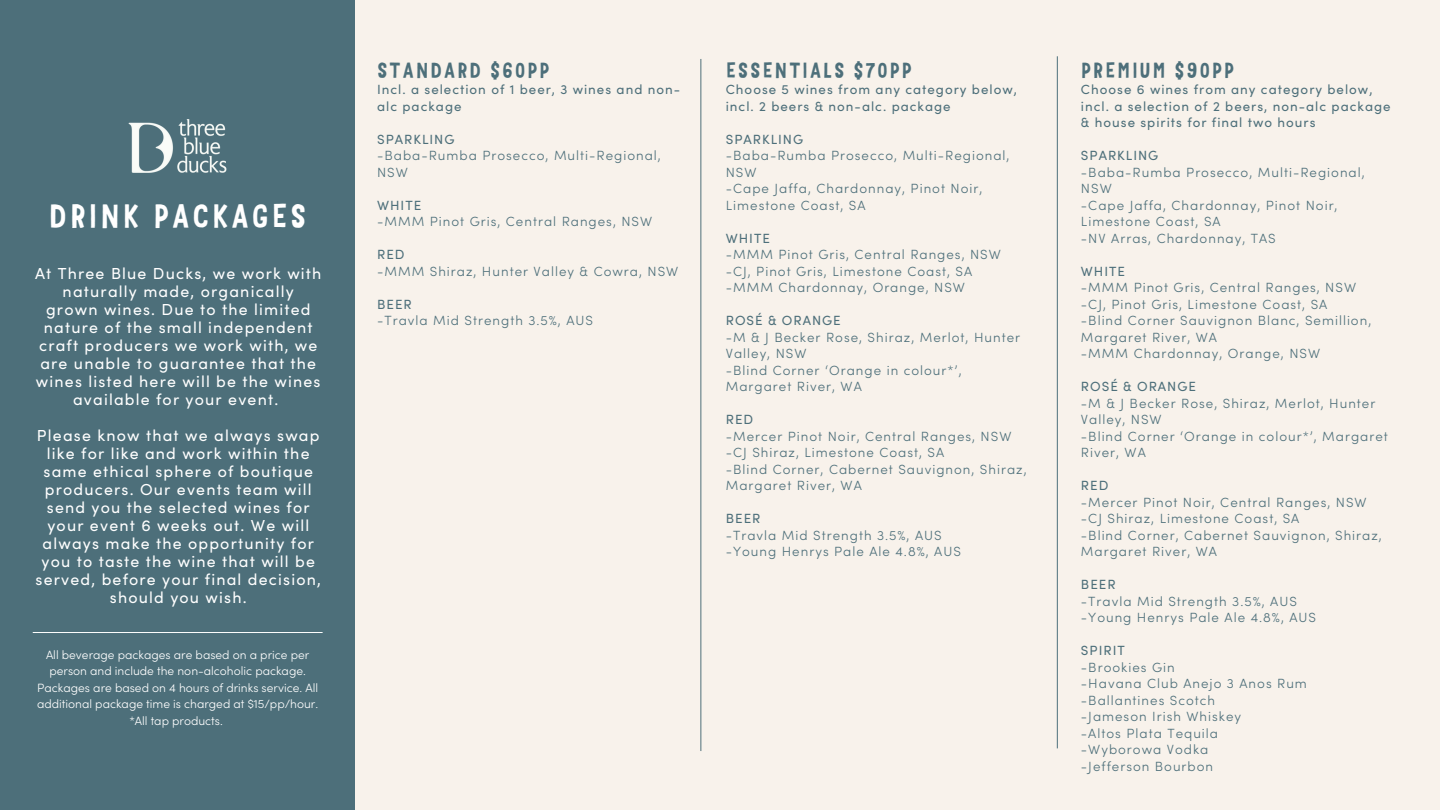
<style>
.page{position:relative;width:1440px;height:810px;background:#fff}
.page>*{position:absolute;margin:0;border:0;box-sizing:border-box;transform-origin:0 0}
.t1{font:32px "Mr Dodo";letter-spacing:.075em;color:#fff}
.t2{font:20.7px "Mr Dodo";letter-spacing:.075em;color:#4d6f7a}
.t3{font:16px/18px "Sofia Pro";letter-spacing:.075em;color:#fff;text-align:center}
.t4{font:300 13.3px/16.5px "Sofia Pro";letter-spacing:.075em;color:#4d6f7a}
.t5{font:13.3px/16.5px "Sofia Pro";letter-spacing:.075em;color:#4d6f7a}
.t6{font:300 12px/16.5px "Sofia Pro";color:#fff;text-align:center}
</style>
<div class="page">
<div style="left:356px;top:0;width:1084px;height:810px;background:#f8f2eb"></div>
<div style="left:0;top:0;width:355px;height:810px;background:#4d6f7a"></div>
<hr style="left:33px;top:632px;width:290px;height:1px;background:#fff">
<hr style="left:1057px;top:56px;width:1px;height:692px;background:#4d6f7a">
<hr style="left:700px;top:59px;width:1px;height:692px;background:#4d6f7a">
<img style="left:128px;top:119px;width:98px;height:54px">
<p class="t1" style="left:49px;top:194px;width:260px">DRINK PACKAGES</p>
<p class="t3" style="left:35px;top:266px;width:288px">At Three Blue Ducks, we work with naturally made, organically grown wines. Due to the limited nature of the small independent craft producers we work with, we are unable to guarantee that the wines listed here will be the wines available for your event.</p>
<p class="t3" style="left:36px;top:428px;width:287px">Please know that we always swap like for like and work within the same ethical sphere of boutique producers. Our events team will send you the selected wines for your event 6 weeks out. We will always make the opportunity for you to taste the wine that will be served, before your final decision, should you wish.</p>
<p class="t6" style="left:37px;top:648px;width:283px">All beverage packages are based on a price per person and include the non-alcoholic package.<br>Packages are based on 4 hours of drinks service. All additional package time is charged at $15/pp/hour. *All tap products.</p>
<h1 class="t2" style="left:377px;top:56px;width:174px">STANDARD $60PP</h1>
<h2 class="t5" style="left:377px;top:83px;width:305px">Incl. a selection of 1 beer, 3 wines and non&shy;alc package</h2>
<p class="t5" style="left:377px;top:132px;width:79px">SPARKLING</p>
<p class="t4" style="left:377px;top:149px;width:285px">-Baba-Rumba Prosecco, Multi-Regional,<br>NSW</p>
<p class="t5" style="left:377px;top:198px;width:46px">WHITE</p>
<p class="t4" style="left:377px;top:215px;width:277px">-MMM Pinot Gris, Central Ranges, NSW</p>
<p class="t5" style="left:377px;top:248px;width:29px">RED</p>
<p class="t4" style="left:377px;top:264px;width:303px">-MMM Shiraz, Hunter Valley &amp; Cowra, NSW</p>
<p class="t5" style="left:377px;top:297px;width:36px">BEER</p>
<p class="t4" style="left:377px;top:314px;width:217px">-Travla Mid Strength 3.5%, AUS</p>
<p class="t2" style="left:726px;top:56px;width:188px">ESSENTIALS $70PP</p>
<p class="t5" style="left:726px;top:83px;width:293px">Choose 5 wines from any category below, incl. 2 beers &amp; non-alc. package</p>
<p class="t5" style="left:726px;top:132px;width:79px">SPARKLING</p>
<p class="t4" style="left:726px;top:149px;width:285px">-Baba-Rumba Prosecco, Multi-Regional,<br>NSW</p>
<p class="t4" style="left:726px;top:182px;width:258px">-Cape Jaffa, Chardonnay, Pinot Noir,<br>Limestone Coast, SA</p>
<p class="t5" style="left:726px;top:231px;width:46px">WHITE</p>
<p class="t4" style="left:726px;top:248px;width:277px">-MMM Pinot Gris, Central Ranges, NSW</p>
<p class="t4" style="left:726px;top:264px;width:248px">-CJ, Pinot Gris, Limestone Coast, SA</p>
<p class="t4" style="left:726px;top:281px;width:241px">-MMM Chardonnay, Orange, NSW</p>
<p class="t5" style="left:726px;top:314px;width:117px">ROSÉ &amp; ORANGE</p>
<p class="t4" style="left:726px;top:330px;width:296px">-M &amp; J Becker Rose, Shiraz, Merlot, Hunter<br>Valley, NSW</p>
<p class="t4" style="left:726px;top:363px;width:237px">-Blind Corner ‘Orange in colour*’,<br>Margaret River, WA</p>
<p class="t5" style="left:726px;top:413px;width:29px">RED</p>
<p class="t4" style="left:726px;top:429px;width:287px">-Mercer Pinot Noir, Central Ranges, NSW</p>
<p class="t4" style="left:726px;top:446px;width:220px">-CJ Shiraz, Limestone Coast, SA</p>
<p class="t4" style="left:726px;top:462px;width:302px">-Blind Corner, Cabernet Sauvignon, Shiraz,<br>Margaret River, WA</p>
<p class="t5" style="left:726px;top:512px;width:36px">BEER</p>
<p class="t4" style="left:726px;top:528px;width:217px">-Travla Mid Strength 3.5%, AUS</p>
<p class="t4" style="left:726px;top:545px;width:237px">-Young Henrys Pale Ale 4.8%, AUS</p>
<p class="t2" style="left:1081px;top:56px;width:155px">PREMIUM $90PP</p>
<p class="t5" style="left:1081px;top:83px;width:311px">Choose 6 wines from any category below, incl. a selection of 2 beers, non-alc package &amp; house spirits for final two hours</p>
<p class="t5" style="left:1081px;top:149px;width:79px">SPARKLING</p>
<p class="t4" style="left:1081px;top:165px;width:285px">-Baba-Rumba Prosecco, Multi-Regional,<br>NSW</p>
<p class="t4" style="left:1081px;top:198px;width:258px">-Cape Jaffa, Chardonnay, Pinot Noir,<br>Limestone Coast, SA</p>
<p class="t4" style="left:1081px;top:231px;width:196px">-NV Arras, Chardonnay, TAS</p>
<p class="t5" style="left:1081px;top:264px;width:46px">WHITE</p>
<p class="t4" style="left:1081px;top:281px;width:277px">-MMM Pinot Gris, Central Ranges, NSW</p>
<p class="t4" style="left:1081px;top:297px;width:248px">-CJ, Pinot Gris, Limestone Coast, SA</p>
<p class="t4" style="left:1081px;top:314px;width:292px">-Blind Corner Sauvignon Blanc, Semillion,<br>Margaret River, WA</p>
<p class="t4" style="left:1081px;top:347px;width:241px">-MMM Chardonnay, Orange, NSW</p>
<p class="t5" style="left:1081px;top:380px;width:117px">ROSÉ &amp; ORANGE</p>
<p class="t4" style="left:1081px;top:396px;width:296px">-M &amp; J Becker Rose, Shiraz, Merlot, Hunter<br>Valley, NSW</p>
<p class="t4" style="left:1081px;top:429px;width:308px">-Blind Corner ‘Orange in colour*’, Margaret<br>River, WA</p>
<p class="t5" style="left:1081px;top:479px;width:29px">RED</p>
<p class="t4" style="left:1081px;top:495px;width:287px">-Mercer Pinot Noir, Central Ranges, NSW</p>
<p class="t4" style="left:1081px;top:512px;width:220px">-CJ Shiraz, Limestone Coast, SA</p>
<p class="t4" style="left:1081px;top:528px;width:302px">-Blind Corner, Cabernet Sauvignon, Shiraz,<br>Margaret River, WA</p>
<p class="t5" style="left:1081px;top:578px;width:36px">BEER</p>
<p class="t4" style="left:1081px;top:594px;width:217px">-Travla Mid Strength 3.5%, AUS</p>
<p class="t4" style="left:1081px;top:611px;width:237px">-Young Henrys Pale Ale 4.8%, AUS</p>
<p class="t5" style="left:1081px;top:644px;width:45px">SPIRIT</p>
<p class="t4" style="left:1081px;top:660px;width:95px">-Brookies Gin</p>
<p class="t4" style="left:1081px;top:677px;width:228px">-Havana Club Anejo 3 Anos Rum</p>
<p class="t4" style="left:1081px;top:693px;width:136px">-Ballantines Scotch</p>
<p class="t4" style="left:1081px;top:710px;width:162px">-Jameson Irish Whiskey</p>
<p class="t4" style="left:1081px;top:726px;width:139px">-Altos Plata Tequila</p>
<p class="t4" style="left:1081px;top:743px;width:129px">-Wyborowa Vodka</p>
<p class="t4" style="left:1081px;top:759px;width:134px">-Jefferson Bourbon</p>
</div>
